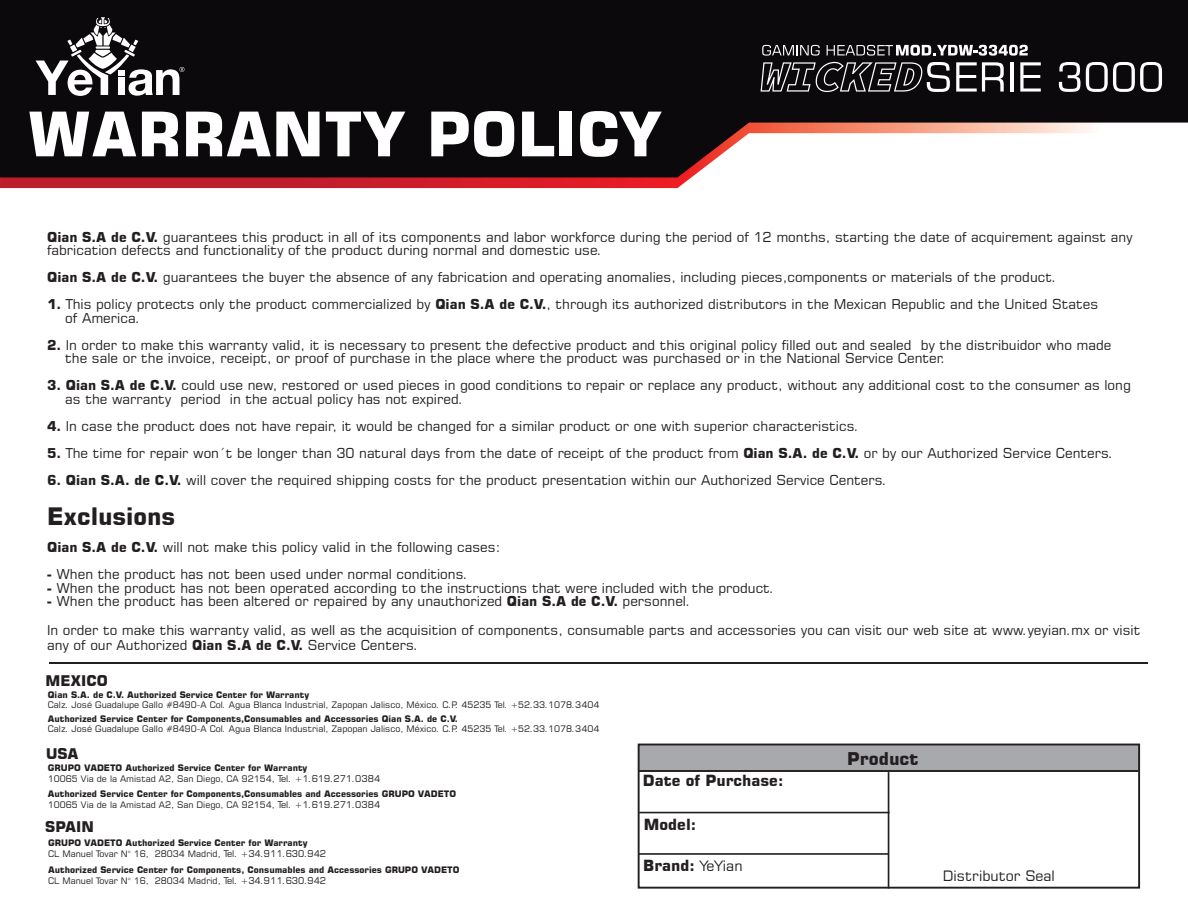
<style>
.page{position:relative;width:1188px;height:918px;background:#fff}
.page>*{position:absolute;margin:0;border:0;box-sizing:border-box;transform-origin:0 0}
.t1{font:700 61.5px "Square 721 BT";color:#fff}
.t2{font:700 24px "Square 721 BT";color:#231f20}
.t3{font:700 17.55px "Square 721 BT";color:#231f20}
.t4{font:700 15.3px "Square 721 BT";color:#231f20}
.t5{font:700 14.7px "Square 721 BT";color:#231f20}
.t6{font:14.25px "Square 721 BT";color:#231f20}
.t7{font:13.5px/13.5px "Square 721 BT";color:#231f20}
.t8{font:700 8.85px/11.1px "Square 721 BT";color:#231f20}
.t9{font:8.85px "Square 721 BT";color:#231f20}
.s1{font-weight:700}
.s2{font-weight:400}
.s3{font-weight:400;font-size:9.15px}
.s4{font-weight:400;font-size:14.25px}
</style>
<div class="page">
<div style="left:638px;top:745px;width:501px;height:26px;background:#a8a9ad"></div>
<div style="left:638px;top:744px;width:502px;height:145px;border:2px solid #231f20"></div>
<hr style="left:638px;top:770px;width:501px;height:2px;background:#231f20">
<hr style="left:888px;top:772px;width:1px;height:116px;background:#231f20">
<hr style="left:639px;top:853px;width:250px;height:2px;background:#231f20">
<hr style="left:639px;top:812px;width:251px;height:1px;background:#231f20">
<svg style="left:0;top:177px;width:692px;height:11px;background:#c31e2a"></svg>
<svg style="left:0;top:0;width:1188px;height:177px;background:#2c282a"></svg>
<svg style="left:36px;top:17px;width:149px;height:79px"></svg>
<hr style="left:49px;top:663px;width:1099px;height:1px;background:#231f20">
<svg style="left:762px;top:45px;width:58px;height:11px"></svg>
<svg style="left:956px;top:62px;width:48px;height:30px"></svg>
<hr style="left:1010px;top:62px;width:3px;height:30px;background:#fff">
<svg style="left:1020px;top:62px;width:21px;height:30px"></svg>
<svg style="left:1059px;top:62px;width:103px;height:30px"></svg>
<svg style="left:827px;top:45px;width:201px;height:11px"></svg>
<svg style="left:761px;top:62px;width:189px;height:30px;background:#444244"></svg>
<h1 class="t1" style="left:27px;top:97px;width:636px">WARRANTY POLICY</h1>
<p class="t7" style="left:47px;top:230px;width:1087px"><span class="s1">Qian S.A de C.V.</span> guarantees this product in all of its components and labor workforce during the period of 12 months, starting the date of acquirement against any fabrication defects and functionality of the product during normal and domestic use.</p>
<p class="t7" style="left:47px;top:270px;width:1011px"><span class="s1">Qian S.A de C.V.</span> guarantees the buyer the absence of any fabrication and operating anomalies, including pieces,components or materials of the product.</p>
<p class="t7" style="left:65px;top:297px;width:1034px;text-indent:-18px"><span class="s1">1.</span> This policy protects only the product commercialized by <span class="s1">Qian S.A de C.V.</span>, through its authorized distributors in the Mexican Republic and the United States of America.</p>
<p class="t7" style="left:65px;top:338px;width:1048px;text-indent:-18px"><span class="s1">2.</span> In order to make this warranty valid, it is necessary to present the defective product and this original policy filled out and sealed by the distribuidor who made the sale or the invoice, receipt, or proof of purchase in the place where the product was purchased or in the National Service Center.</p>
<p class="t7" style="left:65px;top:378px;width:1067px;text-indent:-18px"><span class="s1">3. Qian S.A de C.V.</span> could use new, restored or used pieces in good conditions to repair or replace any product, without any additional cost to the consumer as long as the warranty period in the actual policy has not expired.</p>
<p class="t7" style="left:47px;top:419px;width:814px"><span class="s1">4.</span> In case the product does not have repair, it would be changed for a similar product or one with superior characteristics.</p>
<p class="t7" style="left:47px;top:446px;width:1068px"><span class="s1">5.</span> The time for repair won´t be longer than 30 natural days from the date of receipt of the product from <span class="s1">Qian S.A. de C.V.</span> or by our Authorized Service Centers.</p>
<p class="t7" style="left:47px;top:473px;width:842px"><span class="s1">6. Qian S.A. de C.V.</span> will cover the required shipping costs for the product presentation within our Authorized Service Centers.</p>
<h2 class="t2" style="left:47px;top:502px;width:130px">Exclusions</h2>
<p class="t7" style="left:47px;top:540px;width:455px"><span class="s1">Qian S.A de C.V.</span> will not make this policy valid in the following cases:</p>
<p class="t7" style="left:47px;top:567px;width:423px"><span class="s1">-</span> When the product has not been used under normal conditions.</p>
<p class="t7" style="left:47px;top:581px;width:729px"><span class="s1">-</span> When the product has not been operated according to the instructions that were included with the product.</p>
<p class="t7" style="left:47px;top:587px;width:1095px;line-height:28.5px"><span class="s1">-</span> When the product has been altered or repaired by any unauthorized <span class="s1">Qian S.A de C.V.</span> personnel.<br>In order to make this warranty valid, as well as the acquisition of components, consumable parts and accessories you can visit our web site at www.yeyian.mx or visit</p>
<p class="t7" style="left:47px;top:638px;width:373px">any of our Authorized <span class="s1">Qian S.A de C.V.</span> Service Centers.</p>
<p class="t5" style="left:45px;top:671px;width:64px">MEXICO</p>
<p class="t8" style="left:48px;top:689px;width:263px">Qian S.A. de C.V. Authorized Service Center for Warranty</p>
<p class="t9" style="left:48px;top:700px;width:553px">Calz. José Guadalupe Gallo #8490-A Col. Agua Blanca Industrial, Zapopan Jalisco, México. C.P. 45235 Tel. +52.33.1078.3404</p>
<p class="t8" style="left:48px;top:713px;width:412px">Authorized Service Center for Components,Consumables and Accessories Qian S.A. de C.V.</p>
<p class="t9" style="left:48px;top:724px;width:553px">Calz. José Guadalupe Gallo #8490-A Col. Agua Blanca Industrial, Zapopan Jalisco, México. C.P. 45235 Tel. +52.33.1078.3404</p>
<p class="t5" style="left:46px;top:745px;width:34px">USA</p>
<p class="t8" style="left:48px;top:762px;width:334px">GRUPO VADETO Authorized Service Center for Warranty<br><span class="s2">10065 Via de la Amistad A2, San Diego, CA 92154,</span> <span class="s3">Tel. +1.619.271.0384</span></p>
<p class="t8" style="left:48px;top:788px;width:410px">Authorized Service Center for Components,Consumables and Accessories GRUPO VADETO<br><span class="s2">10065 Via de la Amistad A2, San Diego, CA 92154,</span> <span class="s3">Tel. +1.619.271.0384</span></p>
<p class="t5" style="left:45px;top:818px;width:50px">SPAIN</p>
<p class="t8" style="left:48px;top:837px;width:280px">GRUPO VADETO Authorized Service Center for Warranty<br><span class="s2">CL Manuel Tovar N° 16, 28034 Madrid,</span> <span class="s3">Tel. +34.911.630.942</span></p>
<p class="t8" style="left:48px;top:864px;width:413px">Authorized Service Center for Components, Consumables and Accessories GRUPO VADETO<br><span class="s2">CL Manuel Tovar N° 16, 28034 Madrid,</span> <span class="s3">Tel. +34.911.630.942</span></p>
<p class="t4" style="left:643px;top:771px;width:142px">Date of Purchase:</p>
<p class="t4" style="left:644px;top:815px;width:54px">Model:</p>
<p class="t4" style="left:643px;top:856px;width:101px">Brand: <span class="s4">YeYian</span></p>
<p class="t3" style="left:847px;top:748px;width:73px">Product</p>
<p class="t6" style="left:943px;top:867px;width:114px">Distributor Seal</p>
</div>
